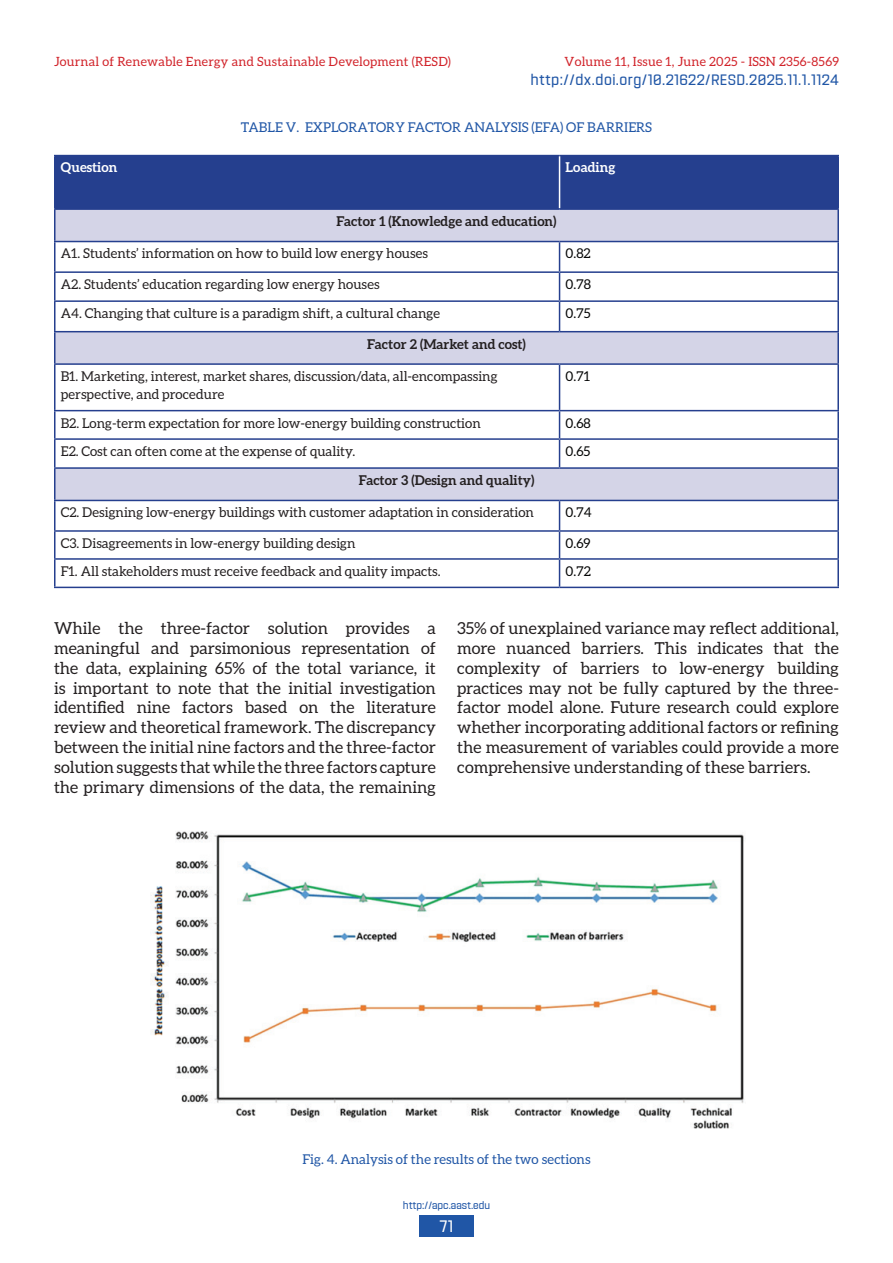
<style>
.page{position:relative;width:893px;height:1263px;background:#fff}
.page>*{position:absolute;margin:0;border:0;box-sizing:border-box;transform-origin:0 0}
.t1{font:16.5px/19.8px "Aleo";color:#231f20;text-align:justify}
.t2{font:semi-condensed 16.5px "Navine Demo";color:#fff}
.t3{font:semi-condensed 15px "Navine Demo";letter-spacing:.03em;color:#2056a6}
.t4{font:13.5px/18px "Aleo";color:#231f20}
.t5{font:13.5px "Aleo";color:#2056a6}
.t6{font:700 13.5px "Aleo";color:#231f20}
.t7{font:13.5px "Aleo";color:#050606}
.t8{font:700 13.5px "Aleo";color:#fff}
.t9{font:12.75px "Aleo";letter-spacing:.02em;color:#d1232a}
.t10{font:semi-condensed 10.5px "Navine Demo";color:#2056a6}
</style>
<div class="page">
<div style="left:419px;top:1215px;width:54px;height:21px;background:#2056a6"></div>
<div style="left:56px;top:156px;width:781px;height:52px;background:#253f8e"></div>
<svg style="left:56px;top:210px;width:781px;height:290px"></svg>
<hr style="left:54px;top:155px;width:506px;height:1px;background:#253f8e">
<hr style="left:54px;top:156px;width:2px;height:52px;background:#253f8e">
<hr style="left:560px;top:155px;width:279px;height:1px;background:#253f8e">
<hr style="left:837px;top:156px;width:2px;height:52px;background:#253f8e">
<hr style="left:54px;top:242px;width:2px;height:29px;background:#253f8e">
<hr style="left:837px;top:242px;width:2px;height:29px;background:#253f8e">
<hr style="left:54px;top:271px;width:506px;height:2px;background:#253f8e">
<hr style="left:54px;top:273px;width:2px;height:27px;background:#253f8e">
<hr style="left:560px;top:271px;width:279px;height:2px;background:#253f8e">
<hr style="left:837px;top:273px;width:2px;height:27px;background:#253f8e">
<hr style="left:54px;top:300px;width:506px;height:2px;background:#253f8e">
<hr style="left:54px;top:302px;width:2px;height:29px;background:#253f8e">
<hr style="left:560px;top:300px;width:279px;height:2px;background:#253f8e">
<svg style="left:559px;top:242px;width:1px;height:89px"></svg>
<hr style="left:837px;top:302px;width:2px;height:29px;background:#253f8e">
<hr style="left:54px;top:365px;width:2px;height:45px;background:#253f8e">
<hr style="left:559px;top:365px;width:1px;height:45px;background:#253f8e">
<hr style="left:837px;top:365px;width:2px;height:45px;background:#253f8e">
<hr style="left:54px;top:410px;width:506px;height:1px;background:#253f8e">
<hr style="left:54px;top:411px;width:2px;height:27px;background:#253f8e">
<hr style="left:560px;top:410px;width:279px;height:1px;background:#253f8e">
<hr style="left:837px;top:411px;width:2px;height:27px;background:#253f8e">
<hr style="left:54px;top:438px;width:506px;height:2px;background:#253f8e">
<hr style="left:54px;top:440px;width:2px;height:27px;background:#253f8e">
<hr style="left:560px;top:438px;width:279px;height:2px;background:#253f8e">
<svg style="left:559px;top:411px;width:1px;height:56px"></svg>
<hr style="left:837px;top:440px;width:2px;height:27px;background:#253f8e">
<hr style="left:54px;top:501px;width:2px;height:29px;background:#253f8e">
<hr style="left:837px;top:501px;width:2px;height:29px;background:#253f8e">
<hr style="left:54px;top:530px;width:506px;height:2px;background:#253f8e">
<hr style="left:54px;top:532px;width:2px;height:26px;background:#253f8e">
<hr style="left:560px;top:530px;width:279px;height:2px;background:#253f8e">
<hr style="left:837px;top:532px;width:2px;height:26px;background:#253f8e">
<hr style="left:54px;top:558px;width:506px;height:2px;background:#253f8e">
<hr style="left:54px;top:560px;width:2px;height:27px;background:#253f8e">
<hr style="left:560px;top:558px;width:279px;height:2px;background:#253f8e">
<svg style="left:559px;top:501px;width:1px;height:86px"></svg>
<hr style="left:837px;top:560px;width:2px;height:27px;background:#253f8e">
<hr style="left:54px;top:587px;width:506px;height:1px;background:#253f8e">
<hr style="left:560px;top:587px;width:279px;height:1px;background:#253f8e">
<hr style="left:559px;top:156px;width:1px;height:52px;background:#fff">
<hr style="left:54px;top:208px;width:506px;height:2px;background:#253f8e">
<hr style="left:54px;top:210px;width:2px;height:31px;background:#253f8e">
<hr style="left:560px;top:208px;width:279px;height:2px;background:#253f8e">
<hr style="left:837px;top:210px;width:2px;height:31px;background:#253f8e">
<hr style="left:54px;top:241px;width:506px;height:1px;background:#253f8e">
<hr style="left:560px;top:241px;width:279px;height:1px;background:#253f8e">
<hr style="left:54px;top:467px;width:506px;height:2px;background:#253f8e">
<hr style="left:54px;top:469px;width:2px;height:31px;background:#253f8e">
<hr style="left:560px;top:467px;width:279px;height:2px;background:#253f8e">
<hr style="left:837px;top:469px;width:2px;height:31px;background:#253f8e">
<hr style="left:54px;top:500px;width:506px;height:1px;background:#253f8e">
<hr style="left:560px;top:500px;width:279px;height:1px;background:#253f8e">
<hr style="left:54px;top:331px;width:506px;height:1px;background:#253f8e">
<hr style="left:54px;top:332px;width:2px;height:31px;background:#253f8e">
<hr style="left:560px;top:331px;width:279px;height:1px;background:#253f8e">
<hr style="left:837px;top:332px;width:2px;height:31px;background:#253f8e">
<hr style="left:54px;top:363px;width:506px;height:2px;background:#253f8e">
<hr style="left:560px;top:363px;width:279px;height:2px;background:#253f8e">
<img style="left:150px;top:831px;width:594px;height:298px">
<p class="t9" style="left:54px;top:54px;width:398px">Journal of Renewable Energy and Sustainable Development (RESD)</p>
<p class="t9" style="left:564px;top:54px;width:276px">Volume 11, Issue 1, June 2025 - ISSN 2356-8569</p>
<p class="t3" style="left:530px;top:72px;width:310px">http://dx.doi.org/10.21622/RESD.2025.11.1.1124</p>
<p class="t5" style="left:241px;top:119px;width:413px">TABLE V. EXPLORATORY FACTOR ANALYSIS (EFA) OF BARRIERS</p>
<p class="t8" style="left:61px;top:160px;width:58px">Question</p>
<p class="t8" style="left:566px;top:160px;width:51px">Loading</p>
<p class="t6" style="left:336px;top:213px;width:221px">Factor 1 (Knowledge and education)</p>
<p class="t4" style="left:61px;top:244px;width:369px">A1. Students’ information on how to build low energy houses</p>
<p class="t7" style="left:566px;top:246px;width:27px">0.82</p>
<p class="t4" style="left:61px;top:275px;width:320px">A2. Students’ education regarding low energy houses</p>
<p class="t7" style="left:566px;top:277px;width:27px">0.78</p>
<p class="t4" style="left:61px;top:304px;width:381px">A4. Changing that culture is a paradigm shift, a cultural change</p>
<p class="t7" style="left:566px;top:306px;width:26px">0.75</p>
<p class="t6" style="left:367px;top:336px;width:160px">Factor 2 (Market and cost)</p>
<p class="t4" style="left:61px;top:367px;width:438px">B1. Marketing, interest, market shares, discussion/data, all-encompassing perspective, and procedure</p>
<p class="t7" style="left:566px;top:369px;width:26px">0.71</p>
<p class="t4" style="left:61px;top:413px;width:421px">B2. Long-term expectation for more low-energy building construction</p>
<p class="t7" style="left:566px;top:415px;width:27px">0.68</p>
<p class="t4" style="left:61px;top:442px;width:296px">E2. Cost can often come at the expense of quality.</p>
<p class="t7" style="left:566px;top:443px;width:26px">0.65</p>
<p class="t6" style="left:359px;top:472px;width:177px">Factor 3 (Design and quality)</p>
<p class="t4" style="left:61px;top:503px;width:475px">C2. Designing low-energy buildings with customer adaptation in consideration</p>
<p class="t7" style="left:566px;top:505px;width:28px">0.74</p>
<p class="t4" style="left:61px;top:534px;width:296px">C3. Disagreements in low-energy building design</p>
<p class="t7" style="left:566px;top:535px;width:27px">0.69</p>
<p class="t4" style="left:61px;top:562px;width:381px">F1. All stakeholders must receive feedback and quality impacts.</p>
<p class="t7" style="left:566px;top:563px;width:27px">0.72</p>
<p class="t1" style="left:54px;top:618px;width:383px">While the three-factor solution provides a meaningful and parsimonious representation of the data, explaining 65% of the total variance, it is important to note that the initial investigation identified nine factors based on the literature review and theoretical framework. The discrepancy between the initial nine factors and the three-factor solution suggests that while the three factors capture the primary dimensions of the data, the remaining</p>
<p class="t1" style="left:457px;top:618px;width:383px">35% of unexplained variance may reflect additional, more nuanced barriers. This indicates that the complexity of barriers to low-energy building practices may not be fully captured by the three&shy;factor model alone. Future research could explore whether incorporating additional factors or refining the measurement of variables could provide a more comprehensive understanding of these barriers.</p>
<p class="t5" style="left:302px;top:1151px;width:290px">Fig. 4. Analysis of the results of the two sections</p>
<p class="t10" style="left:403px;top:1200px;width:89px">http://apc.aast.edu</p>
<p class="t2" style="left:440px;top:1217px;width:15px">71</p>
</div>
